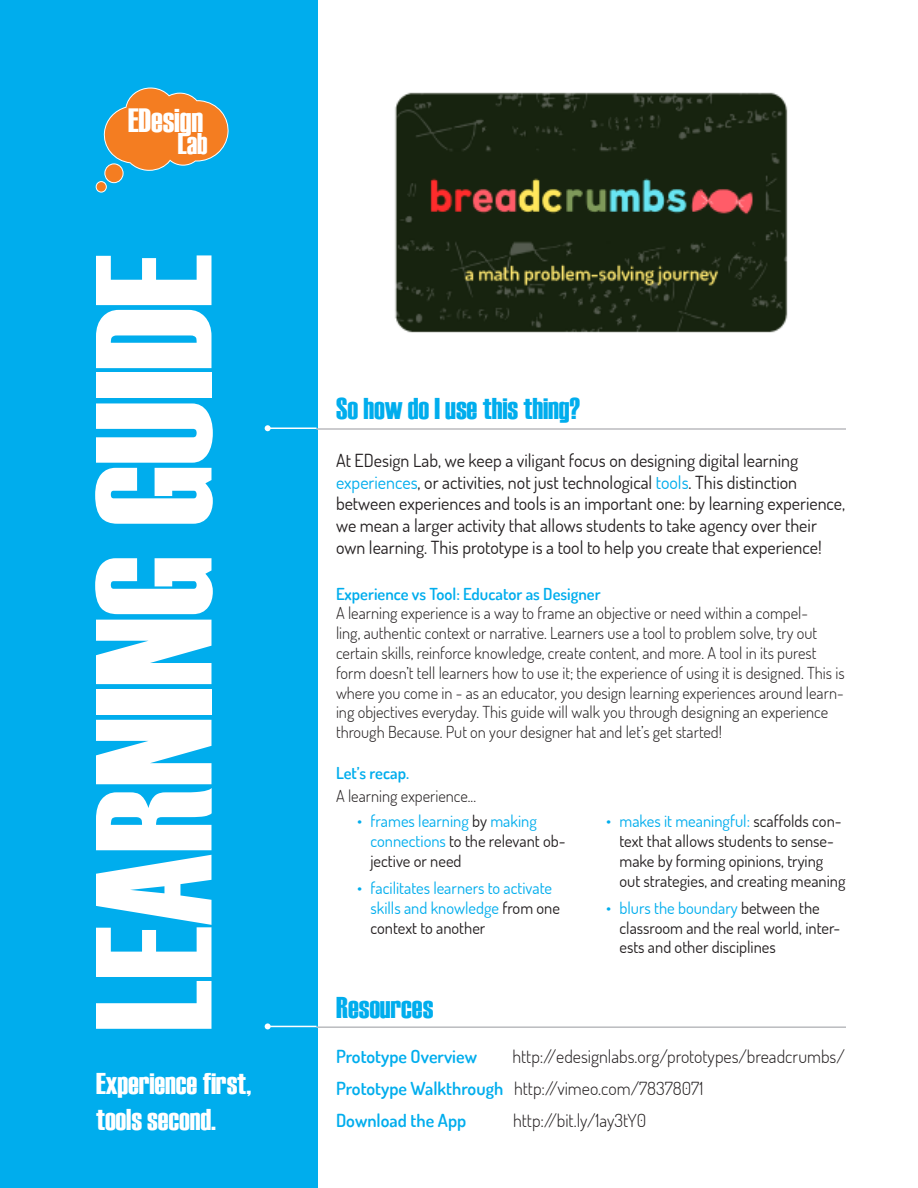
<style>
.page{position:relative;width:918px;height:1188px;background:#fff}
.page>*{position:absolute;margin:0;border:0;box-sizing:border-box;transform-origin:0 0}
.t1{font:165px "Haettenschweiler";color:#fff}
.t2{font:33.6px "Haettenschweiler";color:#fff}
.t3{font:30px "Haettenschweiler";color:#00aded}
.t4{font:30px "Haettenschweiler";color:#fff}
.t5{font:29.85px "Haettenschweiler";color:#fff}
.t6{font:18px/21.6px "Dosis";color:#231f20}
.t7{font:300 18px "Dosis";color:#231f20}
.t8{font:600 18px "Dosis";color:#00aded}
.t9{font:300 16.5px/19.8px "Dosis";color:#231f20}
.Paragraph_Style_1{font:16.5px/19.8px "Dosis";color:#231f20}
.Paragraph_Style_1-2{font:16.5px/19.8px "Dosis";color:#00aded}
.t10{font:600 16.5px "Dosis";color:#00aded}
.s1{color:#00aded}
.s2{color:#231f20}
.s3{font-weight:600;color:#00aded}
</style>
<div class="page">
<div style="left:0;top:0;width:318px;height:1188px;background:#00aded"></div>
<svg style="left:96px;top:88px;width:133px;height:105px"></svg>
<hr style="left:316px;top:428px;width:530px;height:2px;background:#babbbe">
<hr style="left:268px;top:428px;width:49px;height:1px;background:#fff">
<svg style="left:265px;top:425px;width:6px;height:6px"></svg>
<hr style="left:316px;top:1026px;width:530px;height:2px;background:#babbbe">
<hr style="left:268px;top:1026px;width:49px;height:1px;background:#fff">
<svg style="left:265px;top:1023px;width:6px;height:6px"></svg>
<img style="left:395px;top:92px;width:393px;height:241px">
<h2 class="t2" style="left:128px;top:101px;width:76px">EDesign</h2>
<h3 class="t5" style="left:178px;top:127px;width:31px">Lab</h3>
<p class="t1" style="left:60px;top:1032px;width:779px;rotate:-90deg">LEARNING GUIDE</p>
<p class="t4" style="left:96px;top:1067px;width:157px">Experience first,</p>
<p class="t4" style="left:96px;top:1103px;width:121px">tools second.</p>
<p class="t3" style="left:336px;top:392px;width:246px">So how do I use this thing?</p>
<p class="t6" style="left:336px;top:449px;width:464px">At EDesign Lab, we keep a viligant focus on designing digital learning</p>
<p class="t6" style="left:336px;top:471px;width:463px"><span class="s1">experiences</span>, or activities, not just technological <span class="s1">tools</span>. This distinction</p>
<p class="t6" style="left:336px;top:493px;width:511px">between experiences and tools is an important one: by learning experience, we mean a larger activity that allows students to take agency over their own learning. This prototype is a tool to help you create that experience!</p>
<p class="t10" style="left:336px;top:583px;width:266px">Experience vs Tool: Educator as Designer</p>
<p class="t9" style="left:336px;top:603px;width:510px">A learning experience is a way to frame an objective or need within a compel-<br>ling, authentic context or narrative. Learners use a tool to problem solve, try out certain skills, reinforce knowledge, create content, and more. A tool in its purest form doesn’t tell learners how to use it; the experience of using it is designed. This is where you come in - as an educator, you design learning experiences around learn&shy;ing objectives everyday. This guide will walk you through designing an experience through Because. Put on your designer hat and let’s get started!</p>
<p class="t10" style="left:336px;top:762px;width:75px">Let’s recap.</p>
<p class="t9" style="left:336px;top:785px;width:142px">A learning experience...</p>
<p class="Paragraph_Style_1-2" style="left:370px;top:811px;width:197px;text-indent:-14px">• frames learning <span class="s2">by</span> making connections <span class="s2">to the relevant ob&shy;jective or need</span></p>
<p class="Paragraph_Style_1-2" style="left:370px;top:878px;width:191px;text-indent:-14px">• facilitates learners to activate skills and knowledge <span class="s2">from one context to another</span></p>
<p class="Paragraph_Style_1" style="left:620px;top:811px;width:228px;text-indent:-14px"><span class="s1">• makes it meaningful:</span> scaffolds con&shy;text that allows students to sense&shy;make by forming opinions, trying out strategies, and creating meaning</p>
<p class="Paragraph_Style_1" style="left:620px;top:897px;width:222px;text-indent:-14px"><span class="s1">• blurs the boundary</span> between the classroom and the real world, inter&shy;ests and other disciplines</p>
<p class="t3" style="left:336px;top:990px;width:99px">Resources</p>
<p class="t8" style="left:336px;top:1045px;width:143px">Prototype Overview</p>
<p class="t7" style="left:512px;top:1045px;width:334px">http://edesignlabs.org/prototypes/breadcrumbs/</p>
<p class="t7" style="left:336px;top:1077px;width:369px"><span class="s3">Prototype Walkthrough</span> http://vimeo.com/78378071</p>
<p class="t8" style="left:336px;top:1109px;width:132px">Download the App</p>
<p class="t7" style="left:513px;top:1109px;width:135px">http://bit.ly/1ay3tY0</p>
</div>
